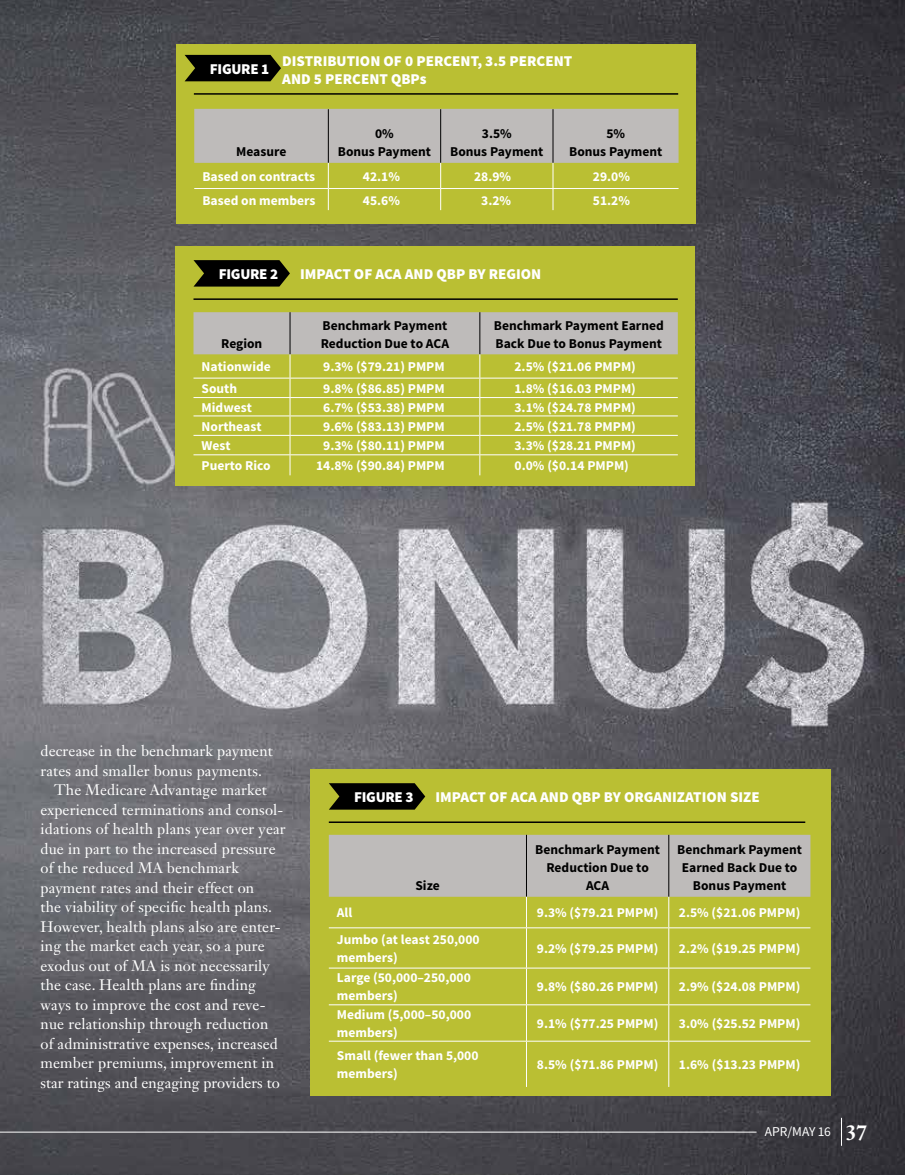
<style>
.page{position:relative;width:905px;height:1175px;background:#fff}
.page>*{position:absolute;margin:0;border:0;box-sizing:border-box;transform-origin:0 0}
.t1{font:15px "Janson Text LT Std";letter-spacing:.01em;color:#fff}
.t2{font:900 15px/18px "Source Sans Pro";color:#fff}
.t3{font:700 13.5px/18px "Source Sans Pro";color:#fff}
.t4{font:700 13.5px/18px "Source Sans Pro";color:#000;text-align:center}
.t5{font:13.5px "Source Sans Pro";color:#fff}
.s1{font-family:"Janson Text LT Std";font-weight:700;font-size:21px}
</style>
<div class="page">
<img style="left:0;top:0;width:904px;height:1174px">
<div style="left:176px;top:44px;width:519px;height:179px;background:#babf33"></div>
<svg style="left:184px;top:55px;width:97px;height:26px"></svg>
<svg style="left:194px;top:109px;width:484px;height:101px"></svg>
<hr style="left:194px;top:93px;width:484px;height:2px;background:#000">
<div style="left:176px;top:246px;width:519px;height:240px;background:#babf33"></div>
<svg style="left:193px;top:312px;width:484px;height:163px"></svg>
<svg style="left:193px;top:260px;width:97px;height:26px"></svg>
<hr style="left:193px;top:298px;width:484px;height:2px;background:#000">
<div style="left:311px;top:769px;width:519px;height:326px;background:#babf33"></div>
<svg style="left:329px;top:783px;width:96px;height:26px"></svg>
<hr style="left:329px;top:821px;width:476px;height:2px;background:#000">
<div style="left:329px;top:834px;width:481px;height:62px;background:#bebbba"></div>
<hr style="left:526px;top:834px;width:1px;height:62px;background:#000">
<hr style="left:668px;top:834px;width:1px;height:62px;background:#000">
<hr style="left:329px;top:927px;width:197px;height:1px;background:#fff">
<hr style="left:526px;top:927px;width:142px;height:1px;background:#fff">
<hr style="left:668px;top:927px;width:142px;height:1px;background:#fff">
<hr style="left:329px;top:967px;width:197px;height:1px;background:#fff">
<hr style="left:526px;top:967px;width:142px;height:1px;background:#fff">
<hr style="left:668px;top:967px;width:142px;height:1px;background:#fff">
<hr style="left:329px;top:1004px;width:197px;height:1px;background:#fff">
<hr style="left:526px;top:1004px;width:142px;height:1px;background:#fff">
<hr style="left:668px;top:1004px;width:142px;height:1px;background:#fff">
<hr style="left:329px;top:1040px;width:197px;height:1px;background:#fff">
<hr style="left:526px;top:1040px;width:142px;height:1px;background:#fff">
<hr style="left:668px;top:1040px;width:142px;height:1px;background:#fff">
<hr style="left:526px;top:896px;width:1px;height:31px;background:#fff">
<hr style="left:668px;top:896px;width:1px;height:31px;background:#fff">
<hr style="left:526px;top:928px;width:1px;height:39px;background:#fff">
<hr style="left:668px;top:928px;width:1px;height:39px;background:#fff">
<hr style="left:526px;top:968px;width:1px;height:36px;background:#fff">
<hr style="left:668px;top:968px;width:1px;height:36px;background:#fff">
<hr style="left:526px;top:1005px;width:1px;height:35px;background:#fff">
<hr style="left:668px;top:1005px;width:1px;height:35px;background:#fff">
<hr style="left:526px;top:1041px;width:1px;height:45px;background:#fff">
<hr style="left:668px;top:1041px;width:1px;height:45px;background:#fff">
<svg style="left:841px;top:1117px;width:1px;height:28px"></svg>
<hr style="left:0;top:1131px;width:756px;height:1px;background:#fff">
<p class="t2" style="left:210px;top:60px;width:61px">FIGURE 1</p>
<p class="t2" style="left:282px;top:53px;width:291px">DISTRIBUTION OF 0 PERCENT, 3.5 PERCENT<br>AND 5 PERCENT QBPs</p>
<p class="t4" style="left:236px;top:143px;width:52px">Measure</p>
<p class="t4" style="left:338px;top:125px;width:95px">0%<br>Bonus Payment</p>
<p class="t4" style="left:450px;top:125px;width:95px">3.5%<br>Bonus Payment</p>
<p class="t4" style="left:569px;top:125px;width:95px">5%<br>Bonus Payment</p>
<p class="t3" style="left:202px;top:168px;width:114px">Based on contracts</p>
<p class="t3" style="left:363px;top:168px;width:39px">42.1%</p>
<p class="t3" style="left:474px;top:168px;width:39px">28.9%</p>
<p class="t3" style="left:593px;top:168px;width:39px">29.0%</p>
<p class="t3" style="left:202px;top:192px;width:114px">Based on members</p>
<p class="t3" style="left:363px;top:192px;width:39px">45.6%</p>
<p class="t3" style="left:481px;top:192px;width:31px">3.2%</p>
<p class="t3" style="left:593px;top:192px;width:39px">51.2%</p>
<p class="t2" style="left:219px;top:265px;width:61px">FIGURE 2</p>
<p class="t2" style="left:300px;top:265px;width:243px">IMPACT OF ACA AND QBP BY REGION</p>
<p class="t4" style="left:221px;top:334px;width:43px">Region</p>
<p class="t4" style="left:321px;top:316px;width:130px;text-align:left">Benchmark Payment<br>Reduction Due to ACA</p>
<p class="t4" style="left:494px;top:316px;width:171px;text-align:left">Benchmark Payment Earned<br>Back Due to Bonus Payment</p>
<p class="t3" style="left:201px;top:358px;width:71px">Nationwide</p>
<p class="t3" style="left:323px;top:358px;width:123px">9.3% ($79.21) PMPM</p>
<p class="t3" style="left:514px;top:358px;width:123px">2.5% ($21.06 PMPM)</p>
<p class="t3" style="left:201px;top:380px;width:37px">South</p>
<p class="t3" style="left:323px;top:380px;width:123px">9.8% ($86.85) PMPM</p>
<p class="t3" style="left:514px;top:380px;width:123px">1.8% ($16.03 PMPM)</p>
<p class="t3" style="left:201px;top:399px;width:52px">Midwest</p>
<p class="t3" style="left:323px;top:399px;width:123px">6.7% ($53.38) PMPM</p>
<p class="t3" style="left:514px;top:399px;width:123px">3.1% ($24.78 PMPM)</p>
<p class="t3" style="left:201px;top:418px;width:61px">Northeast</p>
<p class="t3" style="left:323px;top:418px;width:123px">9.6% ($83.13) PMPM</p>
<p class="t3" style="left:514px;top:418px;width:123px">2.5% ($21.78 PMPM)</p>
<p class="t3" style="left:201px;top:437px;width:31px">West</p>
<p class="t3" style="left:323px;top:437px;width:123px">9.3% ($80.11) PMPM</p>
<p class="t3" style="left:514px;top:437px;width:123px">3.3% ($28.21 PMPM)</p>
<p class="t3" style="left:201px;top:457px;width:70px">Puerto Rico</p>
<p class="t3" style="left:316px;top:457px;width:130px">14.8% ($90.84) PMPM</p>
<p class="t3" style="left:514px;top:457px;width:116px">0.0% ($0.14 PMPM)</p>
<p class="t1" style="left:40px;top:741px;width:234px">decrease in the benchmark payment</p>
<p class="t1" style="left:40px;top:761px;width:223px">rates and smaller bonus payments.</p>
<p class="t1" style="left:54px;top:780px;width:214px">The Medicare Advantage market</p>
<p class="t1" style="left:40px;top:800px;width:244px">experienced terminations and consol-</p>
<p class="t1" style="left:40px;top:819px;width:247px">idations of health plans year over year</p>
<p class="t1" style="left:40px;top:839px;width:237px">due in part to the increased pressure</p>
<p class="t1" style="left:40px;top:858px;width:200px">of the reduced MA benchmark</p>
<p class="t1" style="left:40px;top:878px;width:215px">payment rates and their effect on</p>
<p class="t1" style="left:40px;top:897px;width:233px">the viability of specific health plans.</p>
<p class="t1" style="left:40px;top:917px;width:242px">However, health plans also are enter-</p>
<p class="t1" style="left:40px;top:936px;width:226px">ing the market each year, so a pure</p>
<p class="t1" style="left:40px;top:956px;width:231px">exodus out of MA is not necessarily</p>
<p class="t1" style="left:40px;top:975px;width:217px">the case. Health plans are finding</p>
<p class="t1" style="left:40px;top:995px;width:226px">ways to improve the cost and reve-</p>
<p class="t1" style="left:40px;top:1014px;width:229px">nue relationship through reduction</p>
<p class="t1" style="left:40px;top:1034px;width:239px">of administrative expenses, increased</p>
<p class="t1" style="left:40px;top:1053px;width:235px">member premiums, improvement in</p>
<p class="t1" style="left:40px;top:1073px;width:241px">star ratings and engaging providers to</p>
<p class="t2" style="left:354px;top:788px;width:61px">FIGURE 3</p>
<p class="t2" style="left:435px;top:788px;width:326px">IMPACT OF ACA AND QBP BY ORGANIZATION SIZE</p>
<p class="t4" style="left:415px;top:877px;width:26px">Size</p>
<p class="t4" style="left:535px;top:841px;width:126px">Benchmark Payment<br>Reduction Due to<br>ACA</p>
<p class="t4" style="left:677px;top:841px;width:126px">Benchmark Payment<br>Earned Back Due to<br>Bonus Payment</p>
<p class="t3" style="left:337px;top:904px;width:17px">All</p>
<p class="t3" style="left:537px;top:904px;width:123px">9.3% ($79.21 PMPM)</p>
<p class="t3" style="left:679px;top:904px;width:123px">2.5% ($21.06 PMPM)</p>
<p class="t3" style="left:337px;top:931px;width:144px">Jumbo (at least 250,000 members)</p>
<p class="t3" style="left:537px;top:940px;width:123px">9.2% ($79.25 PMPM)</p>
<p class="t3" style="left:679px;top:940px;width:123px">2.2% ($19.25 PMPM)</p>
<p class="t3" style="left:337px;top:969px;width:135px">Large (50,000–250,000 members)</p>
<p class="t3" style="left:537px;top:978px;width:123px">9.8% ($80.26 PMPM)</p>
<p class="t3" style="left:679px;top:978px;width:123px">2.9% ($24.08 PMPM)</p>
<p class="t3" style="left:337px;top:1006px;width:136px">Medium (5,000–50,000 members)</p>
<p class="t3" style="left:537px;top:1015px;width:123px">9.1% ($77.25 PMPM)</p>
<p class="t3" style="left:679px;top:1015px;width:123px">3.0% ($25.52 PMPM)</p>
<p class="t3" style="left:337px;top:1047px;width:143px">Small (fewer than 5,000 members)</p>
<p class="t3" style="left:537px;top:1056px;width:123px">8.5% ($71.86 PMPM)</p>
<p class="t3" style="left:679px;top:1056px;width:123px">1.6% ($13.23 PMPM)</p>
<p class="t5" style="left:764px;top:1123px;width:104px">APR/MAY 16 <span class="s1">37</span></p>
</div>
